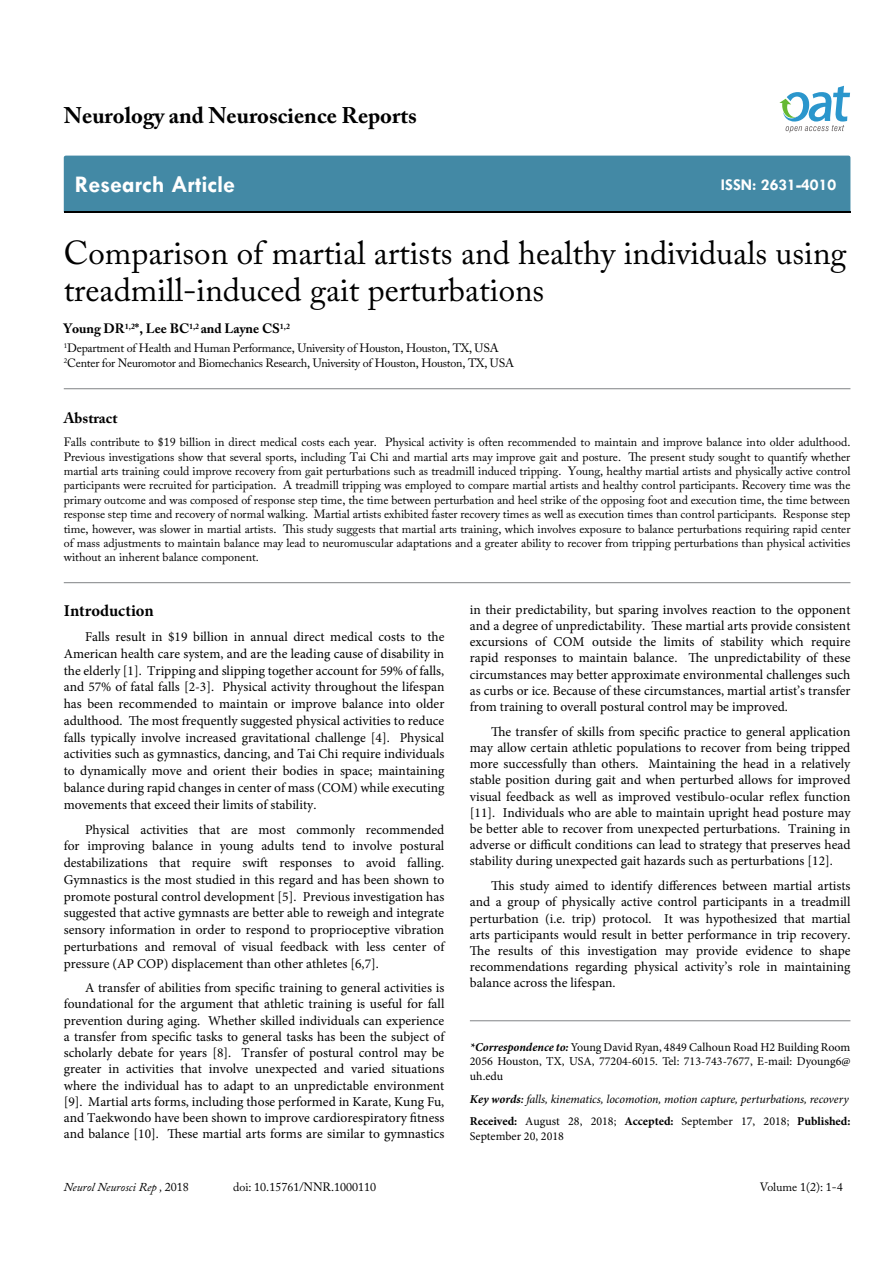
<style>
.page{position:relative;width:893px;height:1263px;background:#fff}
.page>*{position:absolute;margin:0;border:0;box-sizing:border-box;transform-origin:0 0}
.t1{font:33px/37.5px "Adobe Caslon Pro";color:#000}
.t2{font:700 24px "Tw Cen";color:#fff}
.t3{font:700 22.5px "Adobe Caslon Pro";color:#000}
.t4{font:700 16.5px "Tw Cen";color:#fff}
.t5{font:700 16.5px "Minion Pro";letter-spacing:-.005em;color:#000}
.t6{font:700 15px "Adobe Caslon Pro";color:#000}
.t7{font:13.5px/16.2px "Minion Pro";color:#000;text-align:justify}
.t8{font:700 13.5px "Adobe Caslon Pro";color:#000}
.t9{font:12px/14.4px "Adobe Caslon Pro";letter-spacing:-.02em;color:#000}
.t10{font:12px/14.4px "Minion Pro";color:#000;text-align:justify}
.t11{font:italic 12px/23px "Minion Pro";letter-spacing:-.01em;color:#000}
.t12{font:12px "Adobe Caslon Pro";color:#000}
.t13{font:italic 12px "Adobe Caslon Pro";color:#000}
.s1{font-weight:700;font-style:italic}
.s2{font-weight:700}
.s3{font-weight:600}
.s4{font-weight:700;font-style:normal}
.s5{font-style:normal}
</style>
<div class="page">
<div style="left:64px;top:156px;width:786px;height:56px;background:#4389a5"></div>
<svg style="left:779px;top:86px;width:71px;height:47px"></svg>
<hr style="left:64px;top:582px;width:786px;height:1px;background:#808285">
<hr style="left:64px;top:388px;width:786px;height:1px;background:#808285">
<hr style="left:470px;top:1020px;width:380px;height:1px;background:#808285">
<h3 class="t3" style="left:64px;top:102px;width:354px">Neurology and Neuroscience Reports</h3>
<h2 class="t2" style="left:75px;top:170px;width:162px">Research Article</h2>
<p class="t4" style="left:721px;top:175px;width:117px">ISSN: 2631-4010</p>
<h1 class="t1" style="left:64px;top:234px;width:784px">Comparison of martial artists and healthy individuals using treadmill-induced gait perturbations</h1>
<p class="t8" style="left:64px;top:321px;width:228px">Young DR<sup>1,2</sup>*, Lee BC<sup>1,2</sup> and Layne CS<sup>1,2</sup></p>
<p class="t9" style="left:64px;top:341px;width:452px;line-height:15px"><sup>1</sup>Department of Health and Human Performance, University of Houston, Houston, TX, USA<br><sup>2</sup>Center for Neuromotor and Biomechanics Research, University of Houston, Houston, TX, USA</p>
<p class="t6" style="left:64px;top:409px;width:55px">Abstract</p>
<p class="t9" style="left:64px;top:435px;width:788px;text-align:justify">Falls contribute to $19 billion in direct medical costs each year. Physical activity is often recommended to maintain and improve balance into older adulthood.<br>Previous investigations show that several sports, including Tai Chi and martial arts may improve gait and posture. The present study sought to quantify whether martial arts training could improve recovery from gait perturbations such as treadmill induced tripping. Young, healthy martial artists and physically active control participants were recruited for participation. A treadmill tripping was employed to compare martial artists and healthy control participants. Recovery time was the primary outcome and was composed of response step time, the time between perturbation and heel strike of the opposing foot and execution time, the time between response step time and recovery of normal walking. Martial artists exhibited faster recovery times as well as execution times than control participants. Response step time, however, was slower in martial artists. This study suggests that martial arts training, which involves exposure to balance perturbations requiring rapid center of mass adjustments to maintain balance may lead to neuromuscular adaptations and a greater ability to recover from tripping perturbations than physical activities without an inherent balance component.</p>
<p class="t5" style="left:64px;top:599px;width:91px">Introduction</p>
<p class="t7" style="left:64px;top:629px;width:382px;line-height:16.8px;text-indent:21px">Falls result in $19 billion in annual direct medical costs to the American health care system, and are the leading cause of disability in the elderly [1]. Tripping and slipping together account for 59% of falls, and 57% of fatal falls [2-3]. Physical activity throughout the lifespan has been recommended to maintain or improve balance into older adulthood. The most frequently suggested physical activities to reduce falls typically involve increased gravitational challenge [4]. Physical activities such as gymnastics, dancing, and Tai Chi require individuals to dynamically move and orient their bodies in space; maintaining balance during rapid changes in center of mass (COM) while executing movements that exceed their limits of stability.</p>
<p class="t7" style="left:64px;top:821px;width:382px;line-height:16.8px;text-indent:21px">Physical activities that are most commonly recommended for improving balance in young adults tend to involve postural destabilizations that require swift responses to avoid falling.<br>Gymnastics is the most studied in this regard and has been shown to promote postural control development [5]. Previous investigation has suggested that active gymnasts are better able to reweigh and integrate sensory information in order to respond to proprioceptive vibration perturbations and removal of visual feedback with less center of pressure (AP COP) displacement than other athletes [6,7].</p>
<p class="t7" style="left:64px;top:980px;width:382px;text-indent:21px">A transfer of abilities from specific training to general activities is foundational for the argument that athletic training is useful for fall prevention during aging. Whether skilled individuals can experience a transfer from specific tasks to general tasks has been the subject of scholarly debate for years [8]. Transfer of postural control may be greater in activities that involve unexpected and varied situations where the individual has to adapt to an unpredictable environment [9]. Martial arts forms, including those performed in Karate, Kung Fu, and Taekwondo have been shown to improve cardiorespiratory fitness and balance [10]. These martial arts forms are similar to gymnastics</p>
<p class="t7" style="left:470px;top:601px;width:382px">in their predictability, but sparing involves reaction to the opponent and a degree of unpredictability. These martial arts provide consistent excursions of COM outside the limits of stability which require rapid responses to maintain balance. The unpredictability of these circumstances may better approximate environmental challenges such as curbs or ice. Because of these circumstances, martial artist’s transfer from training to overall postural control may be improved.</p>
<p class="t7" style="left:470px;top:723px;width:382px;text-indent:21px">The transfer of skills from specific practice to general application may allow certain athletic populations to recover from being tripped more successfully than others. Maintaining the head in a relatively stable position during gait and when perturbed allows for improved visual feedback as well as improved vestibulo-ocular reflex function [11]. Individuals who are able to maintain upright head posture may be better able to recover from unexpected perturbations. Training in adverse or difficult conditions can lead to strategy that preserves head stability during unexpected gait hazards such as perturbations [12].</p>
<p class="t7" style="left:470px;top:878px;width:382px;text-indent:21px">This study aimed to identify differences between martial artists and a group of physically active control participants in a treadmill perturbation (i.e. trip) protocol. It was hypothesized that martial arts participants would result in better performance in trip recovery.<br>The results of this investigation may provide evidence to shape recommendations regarding physical activity’s role in maintaining balance across the lifespan.</p>
<p class="t10" style="left:470px;top:1040px;width:382px"><span class="s1">*Correspondence to:</span> Young David Ryan, 4849 Calhoun Road H2 Building Room 2056 Houston, TX, USA, 77204-6015. Tel: 713-743-7677, E-mail: Dyoung6@ uh.edu</p>
<p class="t11" style="left:470px;top:1087px;width:382px"><span class="s2">Key words</span><span class="s3">:</span> falls, kinematics, locomotion, motion capture, perturbations, recovery<br><span class="s4">Received:</span> <span class="s5">August 28, 2018;</span> <span class="s4">Accepted:</span> <span class="s5">September 17, 2018;</span> <span class="s4">Published:</span></p>
<p class="t10" style="left:470px;top:1129px;width:96px">September 20, 2018</p>
<p class="t13" style="left:64px;top:1180px;width:127px">Neurol Neurosci Rep , <span class="s5">2018</span></p>
<p class="t12" style="left:233px;top:1180px;width:145px">doi: 10.15761/NNR.1000110</p>
<p class="t9" style="left:760px;top:1180px;width:84px">Volume 1(2): 1-4</p>
</div>
